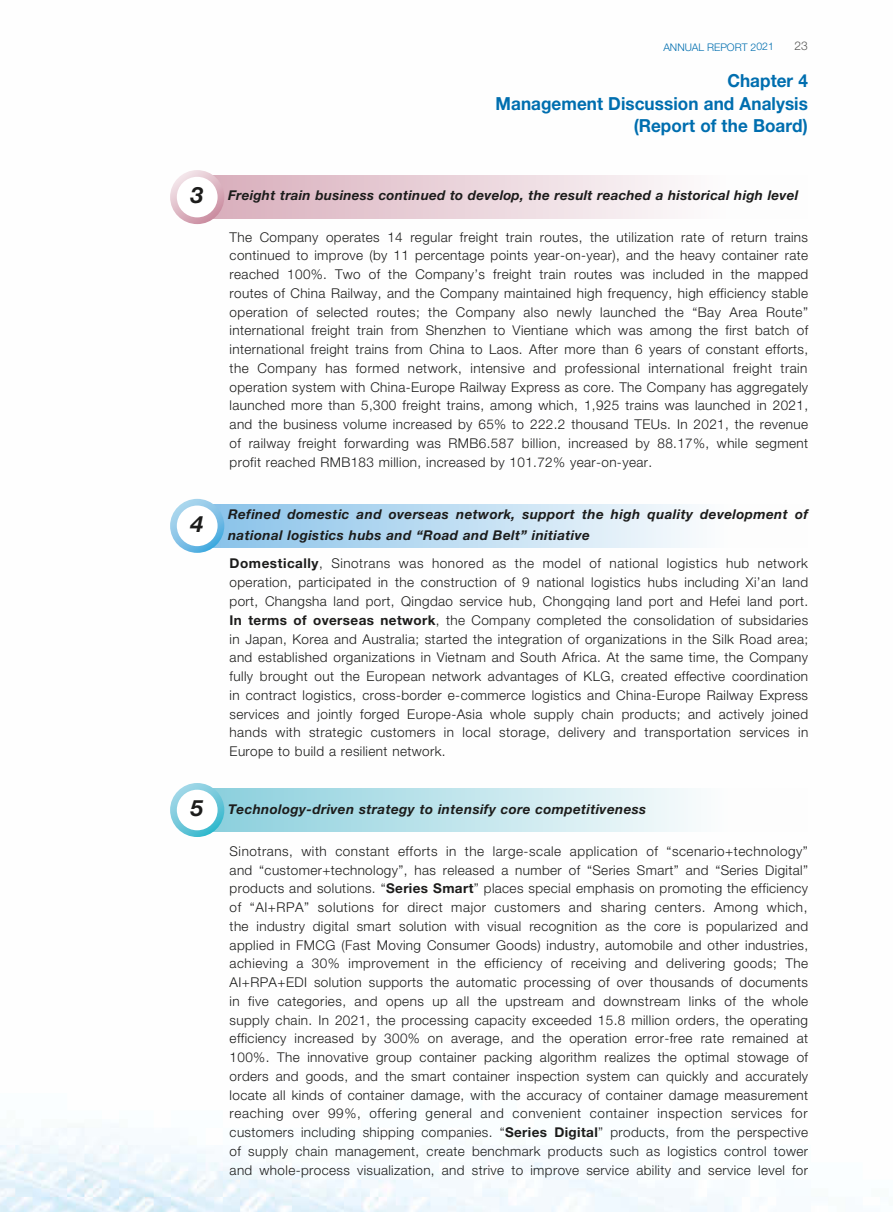
<style>
.page{position:relative;width:893px;height:1212px;background:#fff}
.page>*{position:absolute;margin:0;border:0;box-sizing:border-box;transform-origin:0 0}
.t1{font:italic 700 22.5px "Helvetica Neue LT Std";color:#1c1c1b}
.t2{font:700 18px/22.5px "Helvetica Neue LT Std";letter-spacing:.005em;color:#006eaf;text-align:right;scale:.95 1}
.t3{font:300 13.5px/18.8px "Helvetica Neue LT Std";letter-spacing:.03em;color:#1c1c1b;text-align:justify}
.t4{font:italic 700 13.5px/20.2px "Helvetica Neue LT Std";letter-spacing:.03em;color:#1c1c1b}
.t5{font:300 12px "Helvetica Neue LT Std";color:#575756}
.t6{font:300 10.5px "Helvetica Neue LT Std";color:#006eaf}
.s1{font-size:22.5px}
.s2{font-weight:700}
</style>
<div class="page">
<img style="left:0;top:170px;width:737px;height:1042px">
<div style="left:197px;top:176px;width:611px;height:43px;background:linear-gradient(to right,#d8adbb,#fff)"></div>
<svg style="left:170px;top:170px;width:54px;height:54px"></svg>
<div style="left:177px;top:177px;width:41px;height:40px;background:#fff;border-radius:50%"></div>
<div style="left:197px;top:504px;width:611px;height:43px;background:linear-gradient(to right,#88c2e9,#fff)"></div>
<svg style="left:170px;top:499px;width:54px;height:54px"></svg>
<div style="left:177px;top:505px;width:41px;height:41px;background:#fff;border-radius:50%"></div>
<div style="left:197px;top:788px;width:611px;height:43px;background:linear-gradient(to right,#89cfdc,#fff)"></div>
<svg style="left:170px;top:783px;width:54px;height:54px"></svg>
<div style="left:177px;top:790px;width:41px;height:40px;background:#fff;border-radius:50%"></div>
<p class="t6" style="left:663px;top:40px;width:112px">ANNUAL REPORT 2021</p>
<p class="t5" style="left:795px;top:39px;width:15px">23</p>
<h2 class="t2" style="left:495px;top:69px;width:330px">Chapter 4<br>Management Discussion and Analysis (Report of the Board)</h2>
<p class="t4" style="left:191px;top:185px;width:609px"><span class="s1">3</span> Freight train business continued to develop, the result reached a historical high level</p>
<p class="t3" style="left:230px;top:227px;width:580px">The Company operates 14 regular freight train routes, the utilization rate of return trains continued to improve (by 11 percentage points year-on-year), and the heavy container rate reached 100%. Two of the Company’s freight train routes was included in the mapped routes of China Railway, and the Company maintained high frequency, high efficiency stable operation of selected routes; the Company also newly launched the “Bay Area Route” international freight train from Shenzhen to Vientiane which was among the first batch of international freight trains from China to Laos. After more than 6 years of constant efforts, the Company has formed network, intensive and professional international freight train operation system with China-Europe Railway Express as core. The Company has aggregately launched more than 5,300 freight trains, among which, 1,925 trains was launched in 2021, and the business volume increased by 65% to 222.2 thousand TEUs. In 2021, the revenue of railway freight forwarding was RMB6.587 billion, increased by 88.17%, while segment profit reached RMB183 million, increased by 101.72% year-on-year.</p>
<h1 class="t1" style="left:191px;top:510px;width:14px">4</h1>
<p class="t4" style="left:228px;top:504px;width:582px">Refined domestic and overseas network, support the high quality development of national logistics hubs and “Road and Belt” initiative</p>
<p class="t3" style="left:230px;top:554px;width:580px"><span class="s2">Domestically</span>, Sinotrans was honored as the model of national logistics hub network operation, participated in the construction of 9 national logistics hubs including Xi’an land port, Changsha land port, Qingdao service hub, Chongqing land port and Hefei land port.<br><span class="s2">In terms of overseas network</span>, the Company completed the consolidation of subsidaries in Japan, Korea and Australia; started the integration of organizations in the Silk Road area; and established organizations in Vietnam and South Africa. At the same time, the Company fully brought out the European network advantages of KLG, created effective coordination in contract logistics, cross-border e-commerce logistics and China-Europe Railway Express services and jointly forged Europe-Asia whole supply chain products; and actively joined hands with strategic customers in local storage, delivery and transportation services in Europe to build a resilient network.</p>
<p class="t4" style="left:191px;top:798px;width:457px"><span class="s1">5</span> Technology-driven strategy to intensify core competitiveness</p>
<p class="t3" style="left:230px;top:841px;width:580px">Sinotrans, with constant efforts in the large-scale application of “scenario+technology” and “customer+technology”, has released a number of “Series Smart” and “Series Digital” products and solutions. “<span class="s2">Series Smart</span>” places special emphasis on promoting the efficiency of “AI+RPA” solutions for direct major customers and sharing centers. Among which, the industry digital smart solution with visual recognition as the core is popularized and applied in FMCG (Fast Moving Consumer Goods) industry, automobile and other industries, achieving a 30% improvement in the efficiency of receiving and delivering goods; The AI+RPA+EDI solution supports the automatic processing of over thousands of documents in five categories, and opens up all the upstream and downstream links of the whole supply chain. In 2021, the processing capacity exceeded 15.8 million orders, the operating efficiency increased by 300% on average, and the operation error-free rate remained at 100%. The innovative group container packing algorithm realizes the optimal stowage of orders and goods, and the smart container inspection system can quickly and accurately locate all kinds of container damage, with the accuracy of container damage measurement reaching over 99%, offering general and convenient container inspection services for customers including shipping companies. “<span class="s2">Series Digital</span>” products, from the perspective of supply chain management, create benchmark products such as logistics control tower and whole-process visualization, and strive to improve service ability and service level for</p>
</div>
